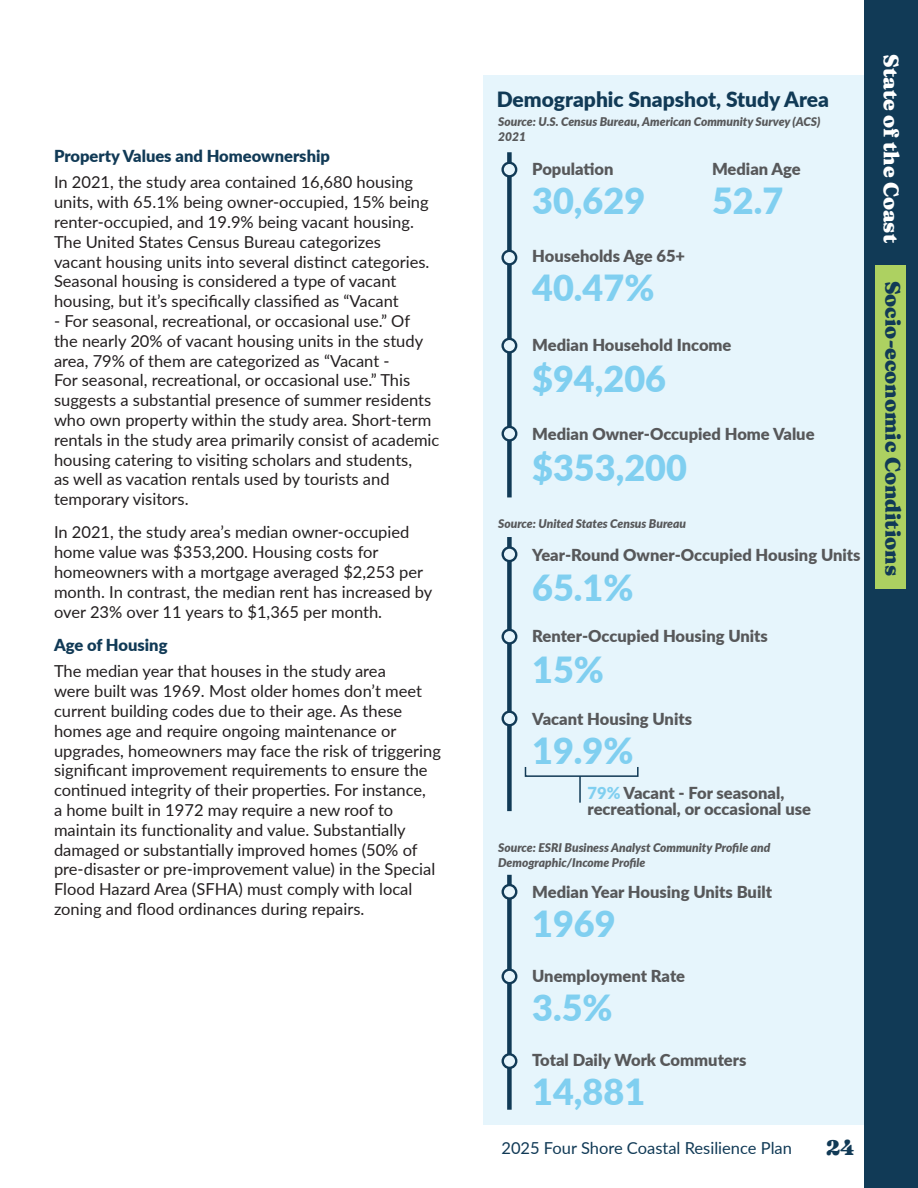
<style>
.page{position:relative;width:918px;height:1188px;background:#fff}
.page>*{position:absolute;margin:0;border:0;box-sizing:border-box;transform-origin:0 0}
.Page_Title{font:900 36px "Lato";color:#80cff0}
.Heading_Green{font:900 21px "Lato";color:#113a56}
.t1{font:900 21px "Fraunces 9 pt";color:#113a56}
.t2{font:900 21px "Fraunces 9 pt";color:#fff}
.t3{font:16.5px/19.8px "Lato";color:#231f20}
.Subheading_Green{font:900 16.5px/16.5px "Lato";color:#57585a}
.Subheading_Blue{font:900 16.5px "Lato";color:#113a56}
.t4{font:16.5px "Lato";color:#113a56}
.Subheading_Green-2{font:italic 900 12px/15px "Lato";color:#57585a}
.s1{color:#80cff0}
</style>
<div class="page">
<div style="left:864px;top:0;width:54px;height:1188px;background:#113a56"></div>
<div style="left:483px;top:75px;width:380px;height:1049px;background:#e6f5fc"></div>
<div style="left:507px;top:537px;width:5px;height:274px;background:#113a56"></div>
<div style="left:507px;top:152px;width:5px;height:345px;background:#113a56"></div>
<div style="left:876px;top:266px;width:30px;height:323px;background:#add161"></div>
<svg style="left:503px;top:163px;width:13px;height:13px"></svg>
<div style="left:501px;top:162px;width:16px;height:16px;border:2px solid #113a56;border-radius:50%"></div>
<svg style="left:503px;top:251px;width:13px;height:13px"></svg>
<div style="left:501px;top:250px;width:16px;height:16px;border:2px solid #113a56;border-radius:50%"></div>
<svg style="left:503px;top:339px;width:13px;height:13px"></svg>
<div style="left:501px;top:338px;width:16px;height:16px;border:2px solid #113a56;border-radius:50%"></div>
<svg style="left:503px;top:427px;width:13px;height:13px"></svg>
<div style="left:502px;top:426px;width:15px;height:16px;border:2px solid #113a56;border-radius:50%"></div>
<svg style="left:503px;top:548px;width:13px;height:13px"></svg>
<div style="left:502px;top:546px;width:15px;height:16px;border:2px solid #113a56;border-radius:50%"></div>
<svg style="left:503px;top:630px;width:13px;height:13px"></svg>
<div style="left:502px;top:629px;width:15px;height:16px;border:2px solid #113a56;border-radius:50%"></div>
<div style="left:503px;top:712px;width:13px;height:13px;background:#e6f5fc;border-radius:50%"></div>
<div style="left:502px;top:711px;width:15px;height:15px;border:2px solid #113a56;border-radius:50%"></div>
<div style="left:525px;top:766px;width:114px;height:11px;border:2px solid #113a56"></div>
<hr style="left:579px;top:776px;width:2px;height:27px;background:#113a56">
<div style="left:507px;top:875px;width:5px;height:235px;background:#113a56"></div>
<svg style="left:503px;top:885px;width:13px;height:14px"></svg>
<div style="left:502px;top:884px;width:15px;height:16px;border:2px solid #113a56;border-radius:50%"></div>
<div style="left:503px;top:970px;width:13px;height:13px;background:#e6f5fc;border-radius:50%"></div>
<div style="left:502px;top:968px;width:15px;height:16px;border:2px solid #113a56;border-radius:50%"></div>
<div style="left:503px;top:1054px;width:13px;height:14px;background:#e6f5fc;border-radius:50%"></div>
<div style="left:502px;top:1053px;width:15px;height:16px;border:2px solid #113a56;border-radius:50%"></div>
<p class="Subheading_Blue" style="left:54px;top:143px;width:277px">Property Values and Homeownership</p>
<p class="t3" style="left:54px;top:172px;width:377px">In 2021, the study area contained 16,680 housing units, with 65.1% being owner-occupied, 15% being renter-occupied, and 19.9% being vacant housing.<br>The United States Census Bureau categorizes vacant housing units into several distinct categories.<br>Seasonal housing is considered a type of vacant housing, but it’s specifically classified as “Vacant</p>
<p class="t3" style="left:54px;top:310px;width:387px">- For seasonal, recreational, or occasional use.” Of<br>the nearly 20% of vacant housing units in the study area, 79% of them are categorized as “Vacant -<br>For seasonal, recreational, or occasional use.” This suggests a substantial presence of summer residents who own property within the study area. Short-term rentals in the study area primarily consist of academic housing catering to visiting scholars and students,<br>as well as vacation rentals used by tourists and temporary visitors.</p>
<p class="t3" style="left:54px;top:522px;width:380px">In 2021, the study area’s median owner-occupied home value was $353,200. Housing costs for homeowners with a mortgage averaged $2,253 per month. In contrast, the median rent has increased by over 23% over 11 years to $1,365 per month.</p>
<p class="Subheading_Blue" style="left:54px;top:632px;width:115px">Age of Housing</p>
<p class="t3" style="left:54px;top:661px;width:388px">The median year that houses in the study area<br>were built was 1969. Most older homes don’t meet current building codes due to their age. As these homes age and require ongoing maintenance or upgrades, homeowners may face the risk of triggering significant improvement requirements to ensure the continued integrity of their properties. For instance,<br>a home built in 1972 may require a new roof to maintain its functionality and value. Substantially damaged or substantially improved homes (50% of pre-disaster or pre-improvement value) in the Special Flood Hazard Area (SFHA) must comply with local zoning and flood ordinances during repairs.</p>
<p class="Heading_Green" style="left:497px;top:83px;width:334px">Demographic Snapshot, Study Area</p>
<p class="Subheading_Green-2" style="left:498px;top:114px;width:324px">Source: U.S. Census Bureau, American Community Survey (ACS)<br>2021</p>
<p class="Subheading_Green" style="left:532px;top:160px;width:83px">Population</p>
<p class="Page_Title" style="left:532px;top:174px;width:115px">30,629</p>
<p class="Subheading_Green" style="left:532px;top:247px;width:154px">Households Age 65+</p>
<p class="Page_Title" style="left:532px;top:261px;width:124px">40.47%</p>
<p class="Subheading_Green" style="left:712px;top:160px;width:90px">Median Age</p>
<p class="Page_Title" style="left:712px;top:174px;width:73px">52.7</p>
<p class="Subheading_Green" style="left:532px;top:336px;width:201px">Median Household Income</p>
<p class="Page_Title" style="left:532px;top:352px;width:135px">$94,206</p>
<p class="Subheading_Green" style="left:532px;top:425px;width:284px">Median Owner-Occupied Home Value</p>
<p class="Page_Title" style="left:532px;top:441px;width:156px">$353,200</p>
<p class="Subheading_Green-2" style="left:498px;top:516px;width:190px">Source: United States Census Bureau</p>
<p class="Subheading_Green" style="left:532px;top:546px;width:330px">Year-Round Owner-Occupied Housing Units</p>
<p class="Page_Title" style="left:532px;top:560px;width:103px">65.1%</p>
<p class="Subheading_Green" style="left:532px;top:627px;width:237px">Renter-Occupied Housing Units</p>
<p class="Page_Title" style="left:532px;top:642px;width:73px">15%</p>
<p class="Subheading_Green" style="left:532px;top:710px;width:161px">Vacant Housing Units</p>
<p class="Page_Title" style="left:532px;top:724px;width:103px">19.9%</p>
<p class="Subheading_Green" style="left:588px;top:784px;width:225px"><span class="s1">79%</span> Vacant - For seasonal, recreational, or occasional use</p>
<p class="Subheading_Green-2" style="left:498px;top:839px;width:274px">Source: ESRI Business Analyst Community Profile and<br>Demographic/Income Profile</p>
<p class="Subheading_Green" style="left:532px;top:883px;width:241px">Median Year Housing Units Built</p>
<p class="Page_Title" style="left:532px;top:897px;width:85px">1969</p>
<p class="Subheading_Green" style="left:532px;top:967px;width:154px">Unemployment Rate</p>
<p class="Page_Title" style="left:532px;top:981px;width:82px">3.5%</p>
<p class="Subheading_Green" style="left:532px;top:1051px;width:216px">Total Daily Work Commuters</p>
<p class="Page_Title" style="left:532px;top:1065px;width:115px">14,881</p>
<p class="t4" style="left:501px;top:1136px;width:292px">2025 Four Shore Coastal Resilience Plan</p>
<p class="t1" style="left:826px;top:1131px;width:30px">24</p>
<p class="t2" style="left:908px;top:54px;width:190px;rotate:90deg">State of the Coast</p>
<p class="t1" style="left:909px;top:281px;width:297px;rotate:90deg">Socio-economic Conditions</p>
</div>
